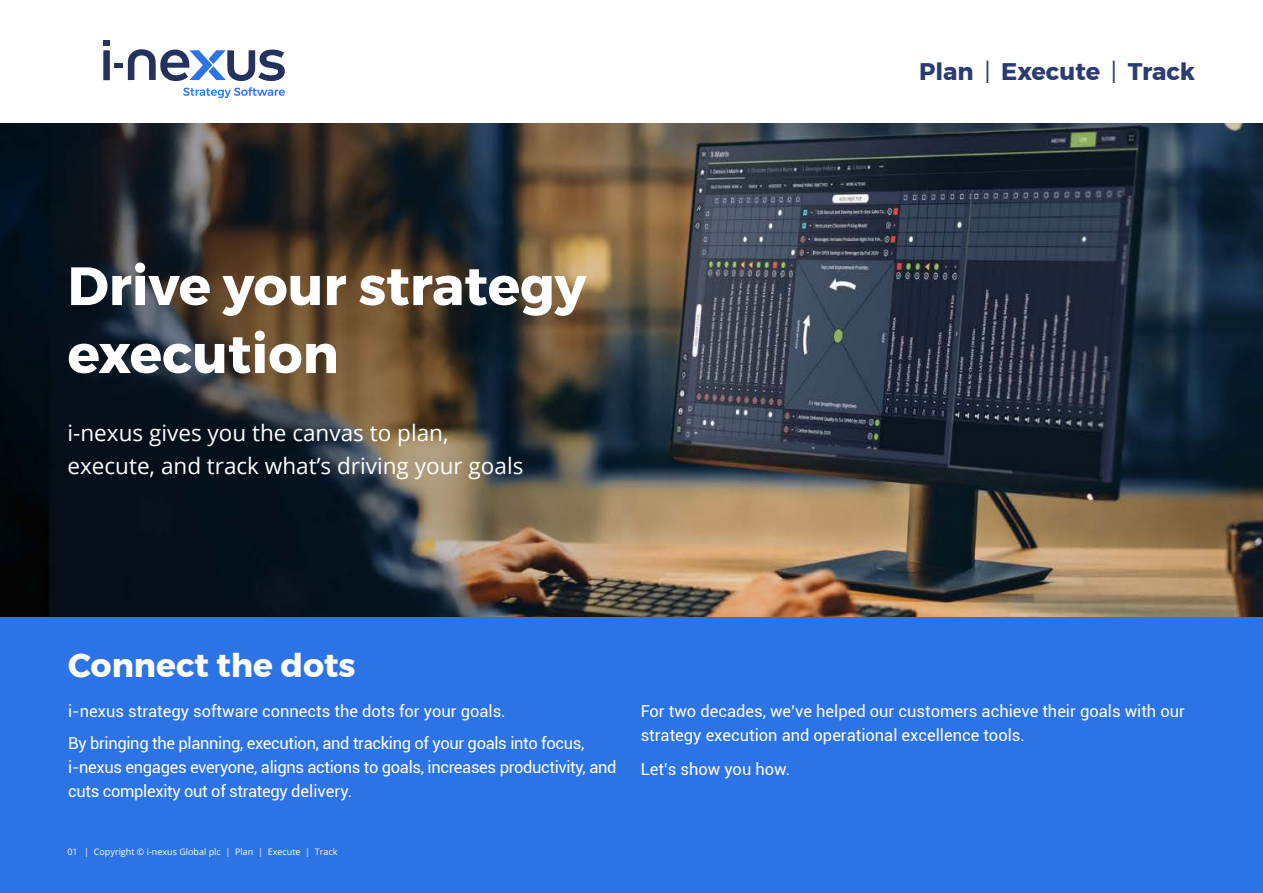
<style>
.page{position:relative;width:1263px;height:893px;background:#fff}
.page>*{position:absolute;margin:0;border:0;box-sizing:border-box;transform-origin:0 0}
.t1{font:700 53.7px/67.9px "Montserrat";color:#fff}
.t2{font:700 33px "Montserrat";color:#fff}
.t3{font:700 24px "Montserrat";color:#2b3d70}
.t4{font:22.5px/33px "Open Sans";color:#fff}
.t5{font:16.5px/24px "Roboto";letter-spacing:-.005em;color:#fff}
.t6{font:9px "Open Sans";color:#fff}
.s1{font-weight:400}
</style>
<div class="page">
<div style="left:0;top:600px;width:1263px;height:293px;background:#2c73e6"></div>
<div style="left:103px;top:40px;width:7px;height:6px;background:#25325d"></div>
<svg style="left:103px;top:50px;width:7px;height:30px"></svg>
<div style="left:115px;top:63px;width:8px;height:5px;background:#25325d"></div>
<svg style="left:128px;top:49px;width:157px;height:32px"></svg>
<svg style="left:183px;top:87px;width:102px;height:11px"></svg>
<img style="left:0;top:123px;width:1263px;height:494px">
<h3 class="t3" style="left:919px;top:52px;width:278px">Plan <span class="s1">|</span> Execute <span class="s1">|</span> Track</h3>
<h1 class="t1" style="left:68px;top:252px;width:520px">Drive your strategy execution</h1>
<h3 class="t4" style="left:68px;top:415px;width:457px">i-nexus gives you the canvas to plan, execute, and track what’s driving your goals</h3>
<h2 class="t2" style="left:68px;top:639px;width:289px">Connect the dots</h2>
<p class="t5" style="left:68px;top:694px;width:518px;line-height:32.5px">i-nexus strategy software connects the dots for your goals.<br>By bringing the planning, execution, and tracking of your goals into focus,</p>
<p class="t5" style="left:68px;top:755px;width:550px">i-nexus engages everyone, aligns actions to goals, increases productivity, and cuts complexity out of strategy delivery.</p>
<p class="t6" style="left:68px;top:846px;width:12px">01</p>
<p class="t6" style="left:84px;top:846px;width:255px">| Copyright © i-nexus Global plc | Plan | Execute | Track</p>
<p class="t5" style="left:641px;top:698px;width:546px">For two decades, we’ve helped our customers achieve their goals with our strategy execution and operational excellence tools.</p>
<p class="t5" style="left:641px;top:756px;width:151px">Let’s show you how.</p>
</div>
